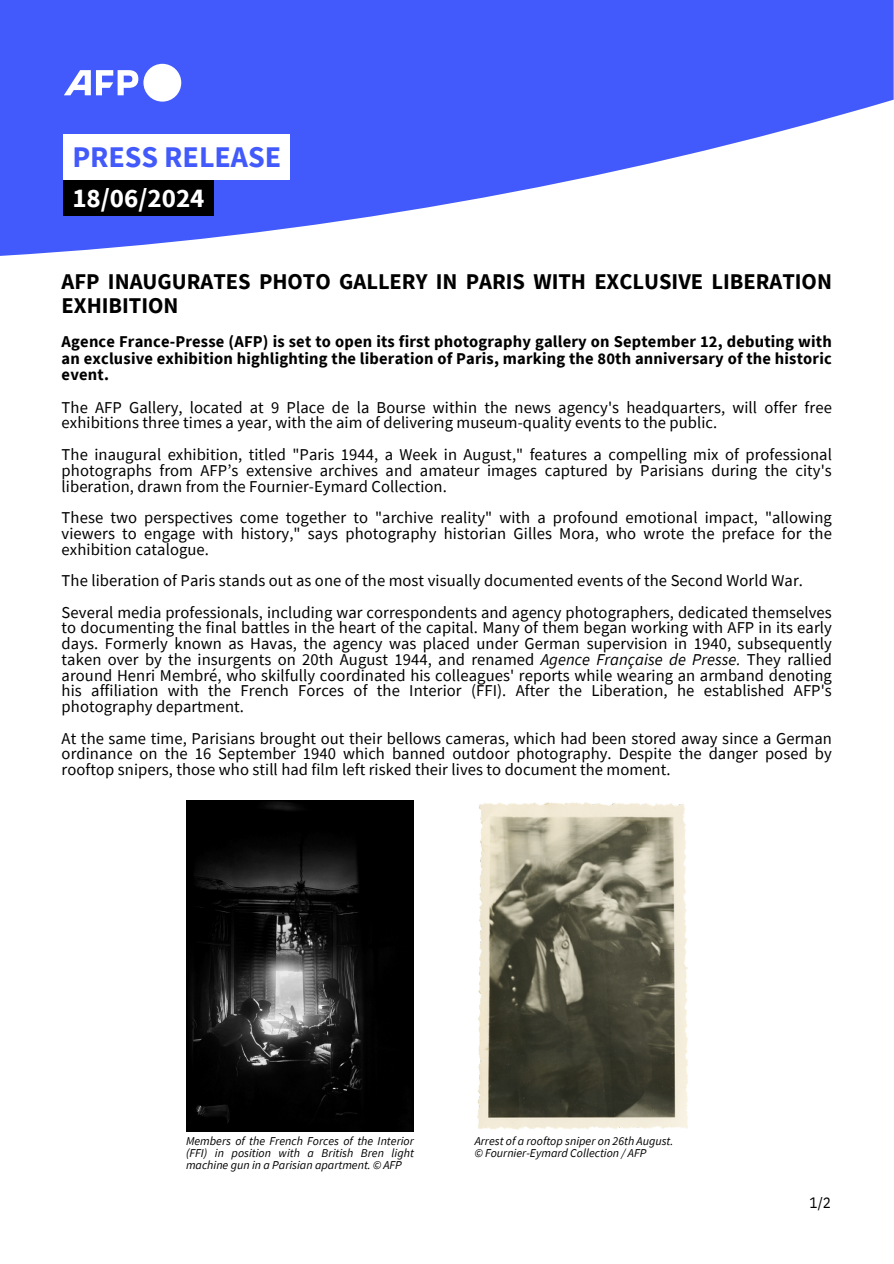
<style>
.page{position:relative;width:894px;height:1264px;background:#fff}
.page>*{position:absolute;margin:0;border:0;box-sizing:border-box;transform-origin:0 0}
.t1{font:700 30px "Source Sans Pro";color:#425afb}
.t2{font:700 27px "Source Sans Pro";color:#fff}
.t3{font:700 22.5px/23.7px "Source Sans Pro";color:#000}
.t4{font:16.5px/15.8px "Source Sans Pro";letter-spacing:.005em;color:#000;text-align:justify}
.t5{font:700 16.5px/16.8px "Source Sans Pro";letter-spacing:.01em;color:#000;text-align:justify}
.t6{font:15px "IBM Plex Sans Cond";color:#000}
.t7{font:italic 12px/12px "Source Sans Pro";color:#000;text-align:justify}
.s1{font-style:italic}
</style>
<div class="page">
<img style="left:186px;top:800px;width:227px;height:330px">
<svg style="left:0;top:0;width:893px;height:256px;fill:#425afb"></svg>
<div style="left:64px;top:180px;width:149px;height:36px;background:#000"></div>
<div style="left:64px;top:134px;width:225px;height:46px;background:#fff"></div>
<svg style="left:64px;top:64px;width:117px;height:38px"></svg>
<img style="left:477px;top:802px;width:211px;height:328px">
<h5 class="t1" style="left:72px;top:137px;width:210px">PRESS RELEASE</h5>
<p class="t2" style="left:72px;top:181px;width:134px">18/06/2024</p>
<h5 class="t3" style="left:62px;top:269px;width:771px">AFP INAUGURATES PHOTO GALLERY IN PARIS WITH EXCLUSIVE LIBERATION<br>EXHIBITION</h5>
<h5 class="t5" style="left:62px;top:332px;width:771px">Agence France-Presse (AFP) is set to open its first photography gallery on September 12, debuting with an exclusive exhibition highlighting the liberation of Paris, marking the 80th anniversary of the historic event.</h5>
<h2 class="t4" style="left:62px;top:399px;width:771px">The AFP Gallery, located at 9 Place de la Bourse within the news agency's headquarters, will offer free exhibitions three times a year, with the aim of delivering museum-quality events to the public.</h2>
<h3 class="t4" style="left:62px;top:446px;width:771px">The inaugural exhibition, titled "Paris 1944, a Week in August," features a compelling mix of professional photographs from AFP’s extensive archives and amateur images captured by Parisians during the city's liberation, drawn from the Fournier-Eymard Collection.</h3>
<h4 class="t4" style="left:62px;top:509px;width:771px">These two perspectives come together to "archive reality" with a profound emotional impact, "allowing viewers to engage with history," says photography historian Gilles Mora, who wrote the preface for the exhibition catalogue.</h4>
<h5 class="t4" style="left:62px;top:572px;width:742px">The liberation of Paris stands out as one of the most visually documented events of the Second World War.</h5>
<h5 class="t4" style="left:62px;top:604px;width:771px">Several media professionals, including war correspondents and agency photographers, dedicated themselves to documenting the final battles in the heart of the capital. Many of them began working with AFP in its early days. Formerly known as Havas, the agency was placed under German supervision in 1940, subsequently taken over by the insurgents on 20th August 1944, and renamed <span class="s1">Agence Française de Presse.</span> They rallied</h5>
<h5 class="t4" style="left:62px;top:667px;width:771px">around Henri Membré, who skilfully coordinated his colleagues' reports while wearing an armband denoting his affiliation with the French Forces of the Interior (FFI). After the Liberation, he established AFP's photography department.</h5>
<h5 class="t4" style="left:62px;top:730px;width:771px">At the same time, Parisians brought out their bellows cameras, which had been stored away since a German ordinance on the 16 September 1940 which banned outdoor photography. Despite the danger posed by rooftop snipers, those who still had film left risked their lives to document the moment.</h5>
<p class="t7" style="left:186px;top:1135px;width:229px">Members of the French Forces of the Interior (FFI) in position with a British Bren light machine gun in a Parisian apartment. © AFP</p>
<p class="t7" style="left:474px;top:1135px;width:200px">Arrest of a rooftop sniper on 26th August.</p>
<p class="t7" style="left:474px;top:1147px;width:173px">© Fournier-Eymard Collection / AFP</p>
<p class="t6" style="left:809px;top:1192px;width:23px">1/2</p>
</div>
